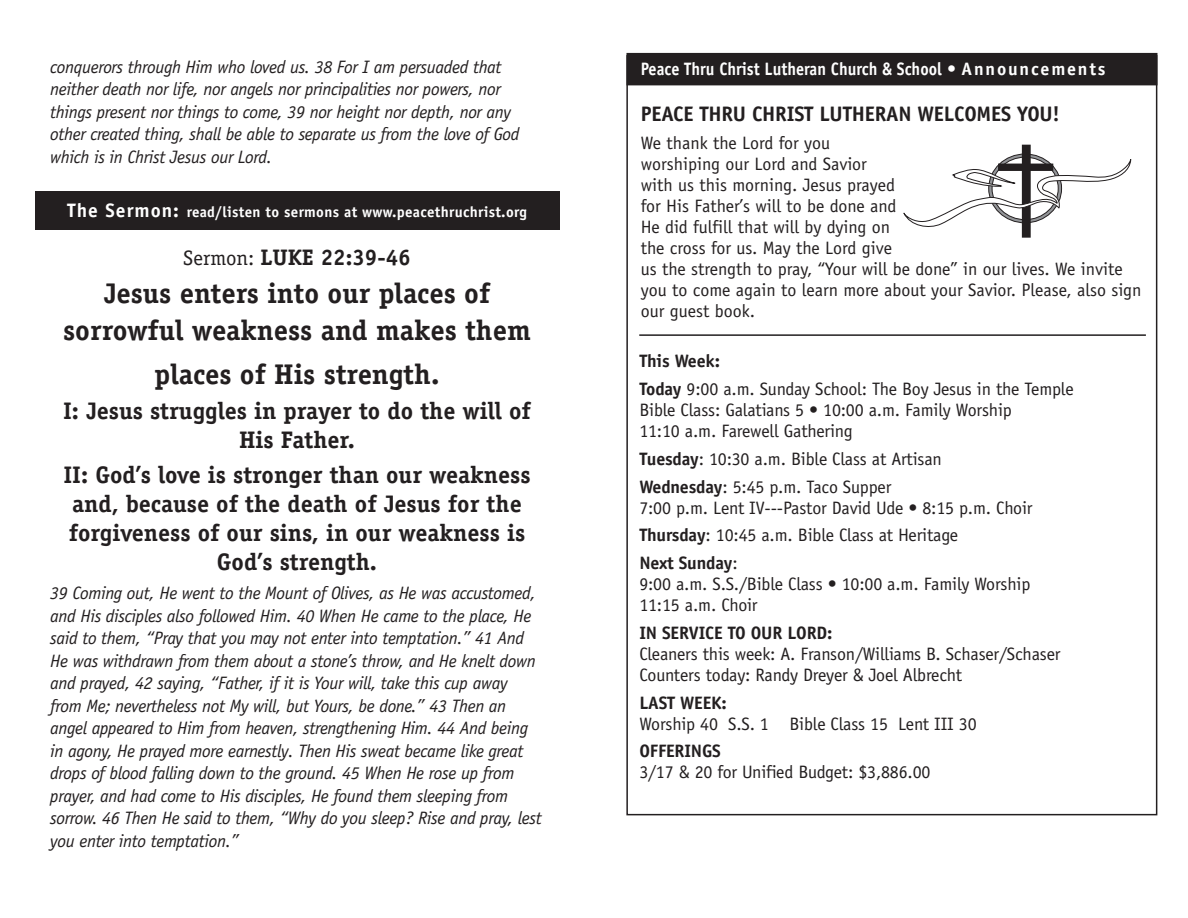
<style>
.page{position:relative;width:1188px;height:918px;background:#fff}
.page>*{position:absolute;margin:0;border:0;box-sizing:border-box;transform-origin:0 0}
.t1{font:700 28.5px/37.5px "Officina Serif";color:#231f20;text-align:center}
.t2{font:700 24px/28.8px "Officina Serif";color:#231f20;text-align:center}
.t3{font:700 22.5px "Officina Serif";color:#231f20}
.t4{font:700 21px "Officina Sans";letter-spacing:-.01em;color:#231f20}
.t5{font:italic 18px/22.5px "Officina Sans";letter-spacing:-.02em;color:#231f20}
.scriputr_reading_hea{font:18px/21px "Officina Sans";letter-spacing:-.01em;color:#231f20}
.t6{font:700 18px "Officina Sans";color:#fff;scale:.9 1}
.scriputr_reading_hea-2{font:700 18px "Officina Sans";letter-spacing:-.01em;color:#231f20}
.t7{font:700 15px "Officina Sans";letter-spacing:.02em;color:#fff}
.s1{font-size:19.5px}
.s2{font-weight:400;font-size:21px}
.s3{font-weight:700}
</style>
<div class="page">
<div style="left:35px;top:191px;width:524px;height:39px;background:#231f20"></div>
<div style="left:627px;top:54px;width:530px;height:31px;background:#231f20"></div>
<div style="left:626px;top:53px;width:531px;height:32px;border:2px solid #231f20"></div>
<hr style="left:639px;top:334px;width:507px;height:2px;background:#231f20">
<svg style="left:903px;top:145px;width:229px;height:93px"></svg>
<p class="t5" style="left:50px;top:56px;width:471px">conquerors through Him who loved us. 38 For I am persuaded that neither death nor life, nor angels nor principalities nor powers, nor things present nor things to come, 39 nor height nor depth, nor any other created thing, shall be able to separate us from the love of God which is in Christ Jesus our Lord.</p>
<p class="t6" style="left:641px;top:58px;width:518px">Peace Thru Christ Lutheran Church &amp; School • Announcements</p>
<p class="t4" style="left:641px;top:101px;width:421px">PEACE THRU CHRIST LUTHERAN WELCOMES YOU!</p>
<p class="scriputr_reading_hea" style="left:641px;top:132px;width:502px">We thank the Lord for you<br>worshiping our Lord and Savior<br>with us this morning. Jesus prayed<br>for His Father’s will to be done and<br>He did fulfill that will by dying on<br>the cross for us. May the Lord give<br>us the strength to pray, “Your will be done” in our lives. We invite you to come again to learn more about your Savior. Please, also sign our guest book.</p>
<p class="t7" style="left:67px;top:202px;width:461px"><span class="s1">The Sermon:</span> read/listen to sermons at www.peacethruchrist.org</p>
<p class="t3" style="left:183px;top:243px;width:229px"><span class="s2">Sermon:</span> LUKE 22:39-46</p>
<p class="t1" style="left:63px;top:274px;width:469px">Jesus enters into our places of sorrowful weakness and makes them</p>
<p class="t1" style="left:154px;top:355px;width:287px">places of His strength.</p>
<p class="t2" style="left:63px;top:396px;width:469px">I: Jesus struggles in prayer to do the will of<br>His Father.</p>
<p class="t2" style="left:63px;top:461px;width:469px">II: God’s love is stronger than our weakness and, because of the death of Jesus for the forgiveness of our sins, in our weakness is God’s strength.</p>
<p class="t5" style="left:50px;top:582px;width:493px">39 Coming out, He went to the Mount of Olives, as He was accustomed, and His disciples also followed Him. 40 When He came to the place, He said to them, “Pray that you may not enter into temptation.” 41 And He was withdrawn from them about a stone’s throw, and He knelt down and prayed, 42 saying, “Father, if it is Your will, take this cup away from Me; nevertheless not My will, but Yours, be done.” 43 Then an angel appeared to Him from heaven, strengthening Him. 44 And being in agony, He prayed more earnestly. Then His sweat became like great drops of blood falling down to the ground. 45 When He rose up from prayer, and had come to His disciples, He found them sleeping from sorrow. 46 Then He said to them, “Why do you sleep? Rise and pray, lest you enter into temptation.”</p>
<p class="scriputr_reading_hea-2" style="left:639px;top:350px;width:82px">This Week:</p>
<p class="scriputr_reading_hea" style="left:639px;top:379px;width:436px"><span class="s3">Today</span> 9:00 a.m. Sunday School: The Boy Jesus in the Temple<br>Bible Class: Galatians 5 • 10:00 a.m. Family Worship<br>11:10 a.m. Farewell Gathering</p>
<p class="scriputr_reading_hea" style="left:639px;top:448px;width:304px"><span class="s3">Tuesday</span>: 10:30 a.m. Bible Class at Artisan</p>
<p class="scriputr_reading_hea" style="left:639px;top:476px;width:395px"><span class="s3">Wednesday</span>: 5:45 p.m. Taco Supper<br>7:00 p.m. Lent IV---Pastor David Ude • 8:15 p.m. Choir</p>
<p class="scriputr_reading_hea" style="left:639px;top:525px;width:320px"><span class="s3">Thursday</span>: 10:45 a.m. Bible Class at Heritage</p>
<p class="scriputr_reading_hea" style="left:639px;top:553px;width:393px"><span class="s3">Next Sunday</span>:<br>9:00 a.m. S.S./Bible Class • 10:00 a.m. Family Worship<br>11:15 a.m. Choir</p>
<p class="scriputr_reading_hea" style="left:639px;top:622px;width:423px"><span class="s3">IN SERVICE TO OUR LORD:<br></span>Cleaners this week: A. Franson/Williams B. Schaser/Schaser<br>Counters today: Randy Dreyer &amp; Joel Albrecht</p>
<p class="scriputr_reading_hea" style="left:639px;top:692px;width:339px"><span class="s3">LAST WEEK:<br></span>Worship 40 S.S. 1 Bible Class 15 Lent III 30</p>
<p class="scriputr_reading_hea" style="left:639px;top:741px;width:293px"><span class="s3">OFFERINGS<br></span>3/17 &amp; 20 for Unified Budget: $3,886.00</p>
</div>
